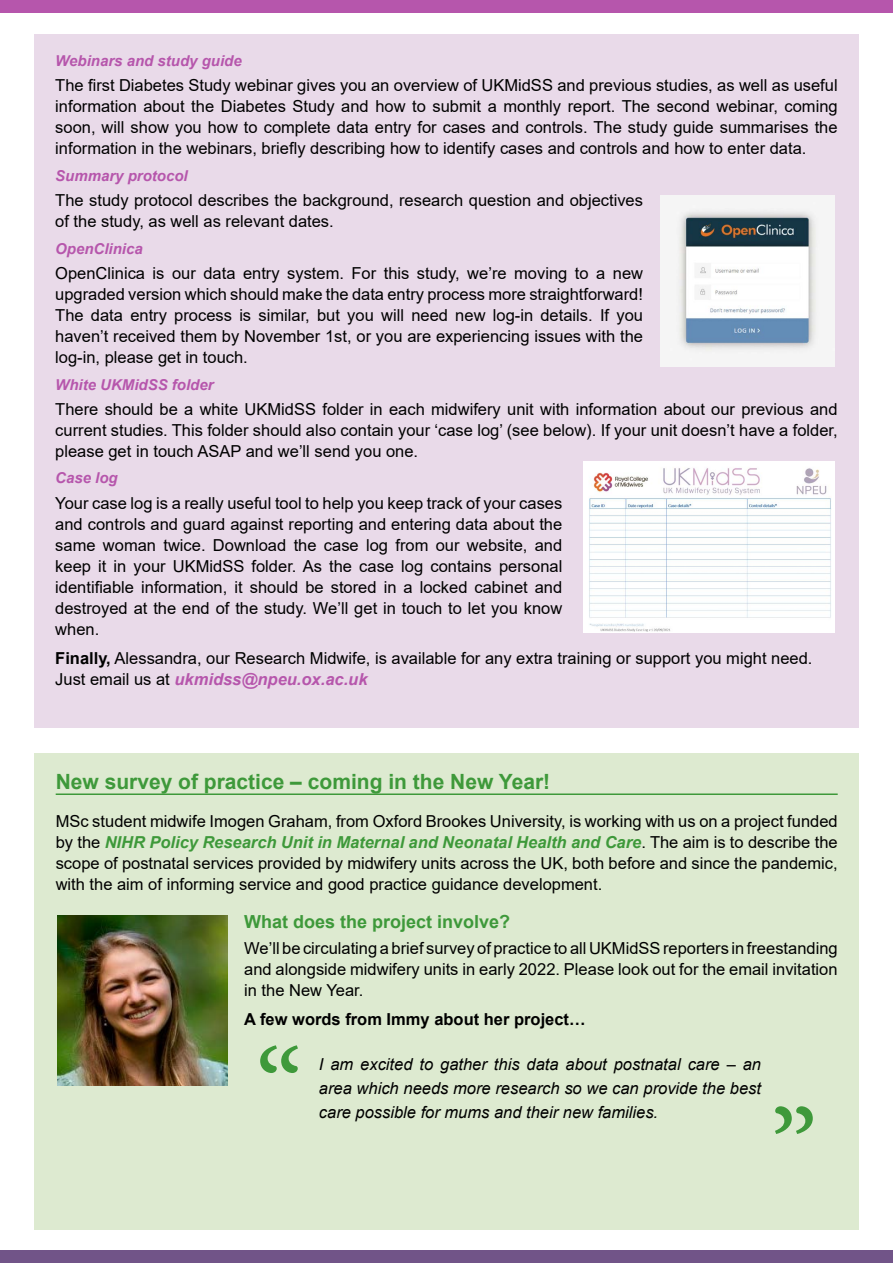
<style>
.page{position:relative;width:893px;height:1263px;background:#fff}
.page>*{position:absolute;margin:0;border:0;box-sizing:border-box;transform-origin:0 0}
.t1{font:120px "Minion Pro";color:#3e993a}
.t2{font:700 21px "Arial";color:#3e993a}
.t3{font:700 18px "Arial";color:#3e993a}
.t4{font:16.5px/21px "Arial";color:#000;text-align:justify}
.t5{font:italic 16.5px/24px "Arial";color:#000}
.t6{font:700 16.5px "Arial";color:#000}
.t7{font:italic 700 15px "Arial";color:#b656ac}
.s1{font-weight:700}
.s2{font-weight:700;font-style:italic;color:#b656ac}
.s3{font-weight:700;font-style:italic;color:#3e993a}
</style>
<div class="page">
<div style="left:0;top:1250px;width:893px;height:13px;background:#715488"></div>
<div style="left:0;top:0;width:893px;height:13px;background:#b656ac"></div>
<div style="left:34px;top:753px;width:825px;height:476px;background:#ddead0"></div>
<hr style="left:56px;top:793px;width:782px;height:2px;background:#3e993a">
<img style="left:57px;top:915px;width:170px;height:170px">
<div style="left:34px;top:34px;width:825px;height:693px;background:#e9dae9"></div>
<img style="left:660px;top:195px;width:174px;height:171px">
<img style="left:584px;top:461px;width:251px;height:171px">
<p class="t7" style="left:55px;top:51px;width:188px">Webinars and study guide</p>
<p class="t4" style="left:55px;top:75px;width:784px">The first Diabetes Study webinar gives you an overview of UKMidSS and previous studies, as well as useful information about the Diabetes Study and how to submit a monthly report. The second webinar, coming soon, will show you how to complete data entry for cases and controls. The study guide summarises the information in the webinars, briefly describing how to identify cases and controls and how to enter data.</p>
<p class="t7" style="left:55px;top:166px;width:134px">Summary protocol</p>
<p class="t4" style="left:55px;top:190px;width:589px">The study protocol describes the background, research question and objectives of the study, as well as relevant dates.</p>
<p class="t7" style="left:55px;top:238px;width:89px">OpenClinica</p>
<p class="t4" style="left:55px;top:263px;width:589px">OpenClinica is our data entry system. For this study, we’re moving to a new upgraded version which should make the data entry process more straightforward!<br>The data entry process is similar, but you will need new log-in details. If you haven’t received them by November 1st, or you are experiencing issues with the log-in, please get in touch.</p>
<p class="t7" style="left:55px;top:374px;width:160px">White UKMidSS folder</p>
<p class="t4" style="left:55px;top:398px;width:784px">There should be a white UKMidSS folder in each midwifery unit with information about our previous and current studies. This folder should also contain your ‘case log’ (see below). If your unit doesn’t have a folder, please get in touch ASAP and we’ll send you one.</p>
<p class="t7" style="left:55px;top:468px;width:64px">Case log</p>
<p class="t4" style="left:55px;top:492px;width:509px">Your case log is a really useful tool to help you keep track of your cases and controls and guard against reporting and entering data about the same woman twice. Download the case log from our website, and keep it in your UKMidSS folder. As the case log contains personal identifiable information, it should be stored in a locked cabinet and destroyed at the end of the study. We’ll get in touch to let you know when.</p>
<p class="t4" style="left:55px;top:648px;width:759px"><span class="s1">Finally,</span> Alessandra, our Research Midwife, is available for any extra training or support you might need.<br>Just email us at <span class="s2">ukmidss@npeu.ox.ac.uk</span></p>
<p class="t2" style="left:56px;top:767px;width:496px">New survey of practice – coming in the New Year!</p>
<p class="t4" style="left:56px;top:811px;width:783px">MSc student midwife Imogen Graham, from Oxford Brookes University, is working with us on a project funded by the <span class="s3">NIHR Policy Research Unit in Maternal and Neonatal Health and Care</span>. The aim is to describe the scope of postnatal services provided by midwifery units across the UK, both before and since the pandemic, with the aim of informing service and good practice guidance development.</p>
<p class="t3" style="left:244px;top:909px;width:268px">What does the project involve?</p>
<p class="t4" style="left:244px;top:937px;width:595px">We’ll be circulating a brief survey of practice to all UKMidSS reporters in freestanding and alongside midwifery units in early 2022. Please look out for the email invitation in the New Year.</p>
<p class="t6" style="left:244px;top:1008px;width:343px">A few words from Immy about her project…</p>
<h1 class="t1" style="left:255px;top:1012px;width:49px">“</h1>
<p class="t5" style="left:319px;top:1052px;width:444px">I am excited to gather this data about postnatal care – an area which needs more research so we can provide the best</p>
<p class="t5" style="left:319px;top:1100px;width:341px">care possible for mums and their new families.</p>
<h1 class="t1" style="left:818px;top:1167px;width:49px;rotate:-180deg">“</h1>
</div>
